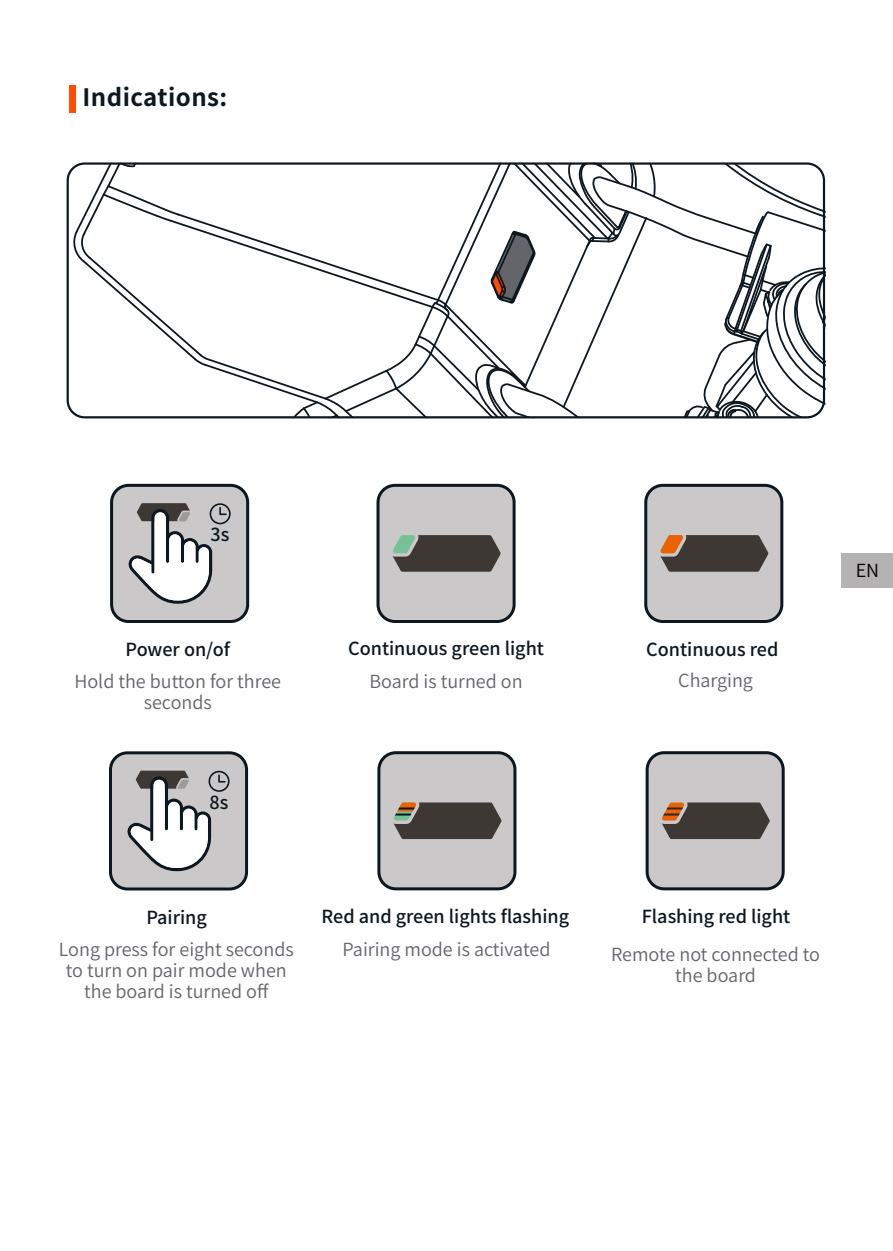
<style>
.page{position:relative;width:893px;height:1251px;background:#fff}
.page>*{position:absolute;margin:0;border:0;box-sizing:border-box;transform-origin:0 0}
.t1{font:700 24px "Source Han Sans CN";letter-spacing:.02em;color:#0d1720}
.t2{font:18px/21px "Source Han Sans CN";color:#63656a;text-align:center}
.t3{font:500 18px "Source Han Sans CN";color:#0d1720}
.t4{font:18px "Source Han Sans CN";color:#000}
</style>
<div class="page">
<div style="left:69px;top:85px;width:6px;height:27px;background:#ff4c00"></div>
<div style="left:842px;top:553px;width:51px;height:34px;background:#b4b2b2"></div>
<svg style="left:67px;top:165px;width:759px;height:254px"></svg>
<div style="left:67px;top:162px;width:758px;height:256px;border:2px solid #0d1720;border-radius:17px"></div>
<div style="left:378px;top:485px;width:136px;height:136px;background:#cac8c8;border-radius:17px"></div>
<div style="left:376px;top:483px;width:140px;height:140px;border:3px solid #0d1720;border-radius:17px"></div>
<svg style="left:392px;top:535px;width:109px;height:36px"></svg>
<div style="left:379px;top:752px;width:136px;height:136px;background:#cac8c8;border-radius:17px"></div>
<div style="left:377px;top:751px;width:139px;height:139px;border:3px solid #0d1720;border-radius:17px"></div>
<div style="left:647px;top:752px;width:136px;height:136px;background:#cac8c8;border-radius:17px"></div>
<div style="left:646px;top:751px;width:139px;height:139px;border:3px solid #0d1720;border-radius:17px"></div>
<svg style="left:662px;top:802px;width:108px;height:36px"></svg>
<div style="left:646px;top:485px;width:136px;height:136px;background:#cac8c8;border-radius:17px"></div>
<div style="left:644px;top:483px;width:139px;height:140px;border:3px solid #0d1720;border-radius:17px"></div>
<svg style="left:660px;top:535px;width:108px;height:36px"></svg>
<div style="left:112px;top:485px;width:136px;height:136px;background:#cac8c8;border-radius:17px"></div>
<div style="left:110px;top:483px;width:139px;height:140px;border:3px solid #0d1720;border-radius:17px"></div>
<svg style="left:128px;top:503px;width:103px;height:100px"></svg>
<div style="left:110px;top:752px;width:137px;height:136px;background:#cac8c8;border-radius:17px"></div>
<div style="left:109px;top:751px;width:139px;height:139px;border:3px solid #0d1720;border-radius:17px"></div>
<svg style="left:127px;top:770px;width:103px;height:101px"></svg>
<svg style="left:393px;top:802px;width:109px;height:36px"></svg>
<h1 class="t1" style="left:82px;top:83px;width:146px">Indications:</h1>
<p class="t3" style="left:211px;top:524px;width:20px">3s</p>
<p class="t3" style="left:126px;top:639px;width:106px">Power on/of</p>
<p class="t2" style="left:74px;top:671px;width:208px">Hold the button for three seconds</p>
<p class="t3" style="left:209px;top:791px;width:20px">8s</p>
<p class="t3" style="left:348px;top:638px;width:197px">Continuous green light</p>
<p class="t2" style="left:369px;top:671px;width:155px">Board is turned on</p>
<p class="t3" style="left:146px;top:906px;width:62px">Pairing</p>
<p class="t2" style="left:59px;top:939px;width:236px">Long press for eight seconds to turn on pair mode when the board is turned off</p>
<p class="t3" style="left:322px;top:906px;width:249px">Red and green lights flashing</p>
<p class="t2" style="left:343px;top:938px;width:209px">Pairing mode is activated</p>
<p class="t3" style="left:646px;top:639px;width:134px">Continuous red</p>
<p class="t2" style="left:678px;top:670px;width:76px">Charging</p>
<p class="t4" style="left:856px;top:559px;width:25px">EN</p>
<p class="t3" style="left:642px;top:906px;width:150px">Flashing red light</p>
<p class="t2" style="left:611px;top:943px;width:210px">Remote not connected to the board</p>
</div>
